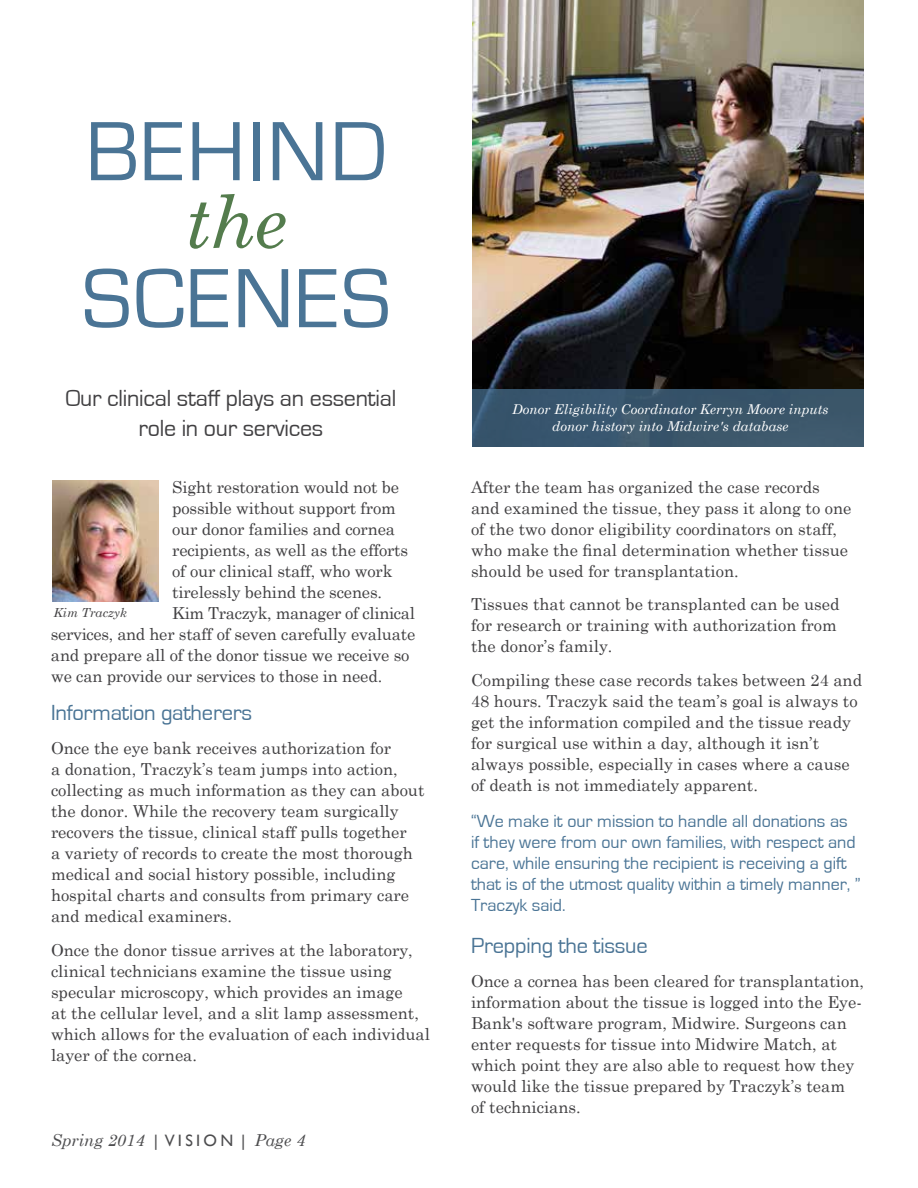
<style>
.page{position:relative;width:918px;height:1188px;background:#fff}
.page>*{position:absolute;margin:0;border:0;box-sizing:border-box;transform-origin:0 0}
.t1{font:87.15px "Eurostile";letter-spacing:.025em;color:#4a7495}
.t2{font:italic 73.5px "Century Schoolbook";color:#547c4d}
.t3{font:24px/30px "Eurostile";letter-spacing:-.01em;color:#414042;text-align:center}
.t4{font:22.5px "Eurostile";letter-spacing:-.01em;color:#4a7495}
.t5{font:18px/21px "Eurostile";color:#4a7495}
.t6{font:16.5px/21px "Century Schoolbook";color:#414042}
.t7{font:16.5px "Century Schoolbook";letter-spacing:-.02em;color:#414042}
.t8{font:italic 16.5px "Century Schoolbook";color:#4d4d4f}
.t9{font:italic 13.5px/16.5px "Century Schoolbook";color:#fff;text-align:center}
.t10{font:italic 12.45px "Century Schoolbook";color:#414042}
.s1{font-family:"Gill Sans";font-style:normal}
</style>
<div class="page">
<img style="left:472px;top:0;width:392px;height:389px">
<div style="left:472px;top:389px;width:392px;height:57px;background:#38566b"></div>
<img style="left:53px;top:480px;width:106px;height:122px">
<h1 class="t1" style="left:86px;top:105px;width:303px">BEHIND</h1>
<h2 class="t2" style="left:185px;top:176px;width:103px">the</h2>
<h1 class="t1" style="left:82px;top:252px;width:309px">SCENES</h1>
<h3 class="t3" style="left:66px;top:384px;width:332px">Our clinical staff plays an essential role in our services</h3>
<p class="t6" style="left:172px;top:476px;width:228px">Sight restoration would not be</p>
<p class="t6" style="left:172px;top:497px;width:225px">possible without support from</p>
<p class="t6" style="left:172px;top:518px;width:224px">our donor families and cornea</p>
<p class="t6" style="left:172px;top:539px;width:237px">recipients, as well as the efforts</p>
<p class="t6" style="left:172px;top:560px;width:222px">of our clinical staff, who work</p>
<p class="t6" style="left:172px;top:581px;width:211px">tirelessly behind the scenes.</p>
<p class="t7" style="left:172px;top:602px;width:244px">Kim Traczyk, manager of clinical</p>
<p class="t6" style="left:51px;top:623px;width:366px">services, and her staff of seven carefully evaluate</p>
<p class="t6" style="left:51px;top:644px;width:360px">and prepare all of the donor tissue we receive so</p>
<p class="t6" style="left:51px;top:665px;width:333px">we can provide our services to those in need.</p>
<h3 class="t4" style="left:51px;top:700px;width:203px">Information gatherers</h3>
<p class="t6" style="left:51px;top:737px;width:375px">Once the eye bank receives authorization for<br>a donation, Traczyk’s team jumps into action, collecting as much information as they can about the donor. While the recovery team surgically recovers the tissue, clinical staff pulls together<br>a variety of records to create the most thorough medical and social history possible, including hospital charts and consults from primary care and medical examiners.</p>
<p class="t6" style="left:51px;top:939px;width:380px">Once the donor tissue arrives at the laboratory, clinical technicians examine the tissue using specular microscopy, which provides an image<br>at the cellular level, and a slit lamp assessment, which allows for the evaluation of each individual layer of the cornea.</p>
<p class="t10" style="left:54px;top:605px;width:75px">Kim Traczyk</p>
<p class="t8" style="left:51px;top:1130px;width:256px">Spring 2014 <span class="s1">| V I S I O N |</span> Page 4</p>
<p class="t9" style="left:512px;top:401px;width:318px">Donor Eligibility Coordinator Kerryn Moore inputs donor history into Midwire's database</p>
<p class="t6" style="left:471px;top:476px;width:382px">After the team has organized the case records and examined the tissue, they pass it along to one of the two donor eligibility coordinators on staff, who make the final determination whether tissue should be used for transplantation.</p>
<p class="t6" style="left:471px;top:594px;width:370px">Tissues that cannot be transplanted can be used for research or training with authorization from the donor’s family.</p>
<p class="t6" style="left:471px;top:669px;width:393px">Compiling these case records takes between 24 and 48 hours. Traczyk said the team’s goal is always to get the information compiled and the tissue ready for surgical use within a day, although it isn’t always possible, especially in cases where a cause of death is not immediately apparent.</p>
<p class="t5" style="left:471px;top:811px;width:391px">“We make it our mission to handle all donations as<br>if they were from our own families, with respect and care, while ensuring the recipient is receiving a gift that is of the utmost quality within a timely manner, ” Traczyk said.</p>
<h3 class="t4" style="left:471px;top:934px;width:178px">Prepping the tissue</h3>
<p class="t6" style="left:471px;top:970px;width:395px">Once a cornea has been cleared for transplantation, information about the tissue is logged into the Eye-Bank's software program, Midwire. Surgeons can enter requests for tissue into Midwire Match, at which point they are also able to request how they would like the tissue prepared by Traczyk’s team<br>of technicians.</p>
</div>
